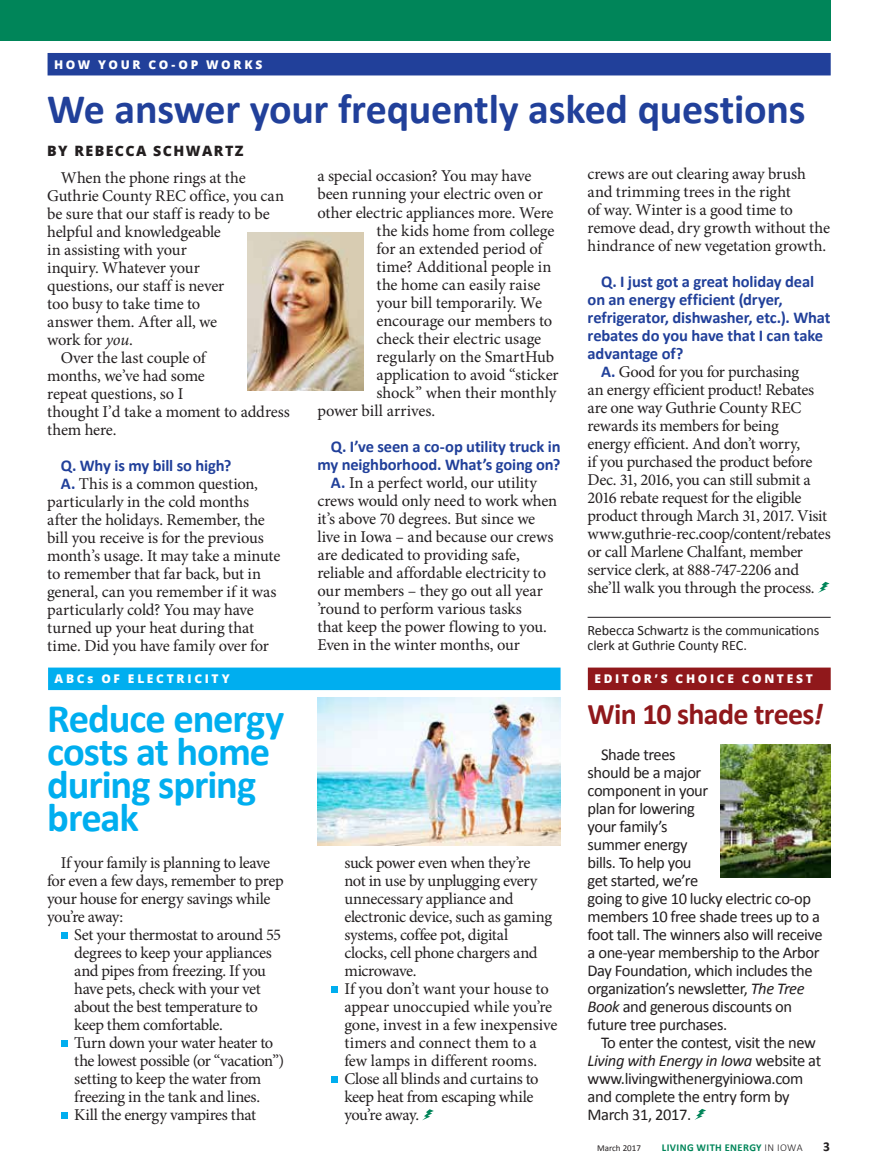
<style>
.page{position:relative;width:878px;height:1175px;background:#fff}
.page>*{position:absolute;margin:0;border:0;box-sizing:border-box;transform-origin:0 0}
.t1{font:700 42px "Calibri";letter-spacing:-.005em;color:#21409a}
.t2{font:700 40.5px/33px "Calibri";letter-spacing:-.025em;color:#00aeef}
.t3{font:700 30px "Calibri";letter-spacing:-.025em;color:#90181b}
.t4{font:16.5px/18px "Minion Pro";letter-spacing:-.015em;color:#231f20}
.t5{font:16.5px/18px "Calibri";letter-spacing:-.025em;color:#231f20}
.t6{font:700 16.5px/18px "Calibri";letter-spacing:-.01em;color:#21409a;text-align:right}
.t7{font:14.25px/15px "Calibri";letter-spacing:-.01em;color:#231f20}
.t8{font:800 14.25px "Open Sans";letter-spacing:.1em;color:#231f20}
.t9{font:700 13.5px "Calibri";color:#231f20}
.t10{font:800 12px "Open Sans";letter-spacing:.22em;color:#fff}
.t11{font:700 10.5px "Calibri";letter-spacing:.04em;color:#008559}
.t12{font:9px "Calibri";color:#231f20}
.s1{font-family:"Calibri";font-weight:700;color:#21409a}
.s2{font-style:italic}
.s3{font-weight:300;color:#231f20}
</style>
<div class="page">
<img style="left:317px;top:697px;width:243px;height:148px">
<div style="left:48px;top:53px;width:782px;height:22px;background:#21409a"></div>
<div style="left:588px;top:667px;width:242px;height:23px;background:#90181b"></div>
<svg style="left:695px;top:1108px;width:11px;height:11px"></svg>
<img style="left:720px;top:744px;width:110px;height:133px">
<img style="left:248px;top:232px;width:115px;height:158px">
<hr style="left:587px;top:617px;width:243px;height:1px;background:#231f20">
<svg style="left:818px;top:582px;width:11px;height:11px"></svg>
<div style="left:48px;top:667px;width:512px;height:23px;background:#00aeef"></div>
<svg style="left:61px;top:932px;width:6px;height:6px"></svg>
<svg style="left:61px;top:1040px;width:6px;height:6px"></svg>
<svg style="left:61px;top:1112px;width:6px;height:6px"></svg>
<div style="left:0;top:0;width:830px;height:40px;background:#008559"></div>
<svg style="left:331px;top:986px;width:6px;height:6px"></svg>
<svg style="left:331px;top:1076px;width:6px;height:6px"></svg>
<svg style="left:422px;top:1109px;width:12px;height:11px"></svg>
<p class="t10" style="left:54px;top:55px;width:210px">HOW YOUR CO-OP WORKS</p>
<h1 class="t1" style="left:47px;top:82px;width:760px">We answer your frequently asked questions</h1>
<p class="t8" style="left:47px;top:140px;width:198px">BY REBECCA SCHWARTZ</p>
<p class="t4" style="left:317px;top:167px;width:215px">a special occasion? You may have</p>
<p class="t4" style="left:317px;top:185px;width:227px">been running your electric oven or</p>
<p class="t4" style="left:317px;top:203px;width:237px">other electric appliances more. Were</p>
<p class="t4" style="left:376px;top:221px;width:179px">the kids home from college</p>
<p class="t4" style="left:376px;top:239px;width:167px">for an extended period of</p>
<p class="t4" style="left:376px;top:257px;width:176px">time? Additional people in</p>
<p class="t4" style="left:376px;top:275px;width:165px">the home can easily raise</p>
<p class="t4" style="left:376px;top:293px;width:167px">your bill temporarily. We</p>
<p class="t4" style="left:376px;top:311px;width:177px">encourage our members to</p>
<p class="t4" style="left:376px;top:329px;width:166px">check their electric usage</p>
<p class="t4" style="left:376px;top:347px;width:179px">regularly on the SmartHub</p>
<p class="t4" style="left:376px;top:365px;width:183px">application to avoid “sticker</p>
<p class="t4" style="left:376px;top:383px;width:181px">shock” when their monthly</p>
<p class="t4" style="left:317px;top:401px;width:119px">power bill arrives.</p>
<p class="t6" style="left:317px;top:437px;width:244px">Q. I’ve seen a co-op utility truck in my neighborhood. What’s going on?</p>
<p class="t4" style="left:317px;top:473px;width:241px;text-indent:13px"><span class="s1">A.</span> In a perfect world, our utility crews would only need to work when it’s above 70 degrees. But since we live in Iowa – and because our crews are dedicated to providing safe, reliable and affordable electricity to our members – they go out all year ’round to perform various tasks<br>that keep the power flowing to you.<br>Even in the winter months, our</p>
<p class="t4" style="left:587px;top:165px;width:244px">crews are out clearing away brush and trimming trees in the right<br>of way. Winter is a good time to remove dead, dry growth without the hindrance of new vegetation growth.</p>
<p class="t6" style="left:587px;top:272px;width:244px;text-align:left;text-indent:13px">Q. I just got a great holiday deal on an energy efficient (dryer, refrigerator, dishwasher, etc.). What rebates do you have that I can take advantage of?</p>
<p class="t4" style="left:587px;top:363px;width:245px;text-indent:13px"><span class="s1">A.</span> Good for you for purchasing<br>an energy efficient product! Rebates are one way Guthrie County REC rewards its members for being<br>energy efficient. And don’t worry,<br>if you purchased the product before Dec. 31, 2016, you can still submit a 2016 rebate request for the eligible product through March 31, 2017. Visit www.guthrie-rec.coop/content/rebates or call Marlene Chalfant, member service clerk, at 888-747-2206 and she’ll walk you through the process.</p>
<p class="t7" style="left:587px;top:623px;width:233px">Rebecca Schwartz is the communications clerk at Guthrie County REC.</p>
<p class="t4" style="left:61px;top:168px;width:186px">When the phone rings at the</p>
<p class="t4" style="left:47px;top:186px;width:238px">Guthrie County REC office, you can</p>
<p class="t4" style="left:47px;top:204px;width:224px">be sure that our staff is ready to be</p>
<p class="t4" style="left:47px;top:222px;width:175px">helpful and knowledgeable</p>
<p class="t4" style="left:47px;top:240px;width:141px">in assisting with your</p>
<p class="t4" style="left:47px;top:258px;width:154px">inquiry. Whatever your</p>
<p class="t4" style="left:47px;top:276px;width:179px">questions, our staff is never</p>
<p class="t4" style="left:47px;top:294px;width:154px">too busy to take time to</p>
<p class="t4" style="left:47px;top:312px;width:171px">answer them. After all, we</p>
<p class="t4" style="left:47px;top:330px;width:87px">work for <span class="s2">you</span>.</p>
<p class="t4" style="left:61px;top:348px;width:146px">Over the last couple of</p>
<p class="t4" style="left:47px;top:366px;width:159px">months, we’ve had some</p>
<p class="t4" style="left:47px;top:384px;width:137px">repeat questions, so I</p>
<p class="t4" style="left:47px;top:402px;width:244px">thought I’d take a moment to address</p>
<p class="t4" style="left:47px;top:420px;width:71px">them here.</p>
<p class="t6" style="left:61px;top:456px;width:172px">Q. Why is my bill so high?</p>
<p class="t4" style="left:47px;top:474px;width:235px;text-indent:14px"><span class="s1">A.</span> This is a common question, particularly in the cold months after the holidays. Remember, the bill you receive is for the previous month’s usage. It may take a minute to remember that far back, but in general, can you remember if it was particularly cold? You may have turned up your heat during that time. Did you have family over for</p>
<p class="t10" style="left:55px;top:669px;width:176px">ABCs OF ELECTRICITY</p>
<h2 class="t2" style="left:47px;top:702px;width:239px">Reduce energy costs at home during spring break</h2>
<p class="t4" style="left:47px;top:854px;width:238px;text-indent:13px">If your family is planning to leave for even a few days, remember to prep your house for energy savings while you’re away:</p>
<p class="t4" style="left:74px;top:926px;width:211px">Set your thermostat to around 55 degrees to keep your appliances and pipes from freezing. If you have pets, check with your vet about the best temperature to keep them comfortable.<br>Turn down your water heater to the lowest possible (or “vacation”) setting to keep the water from freezing in the tank and lines.<br>Kill the energy vampires that</p>
<p class="t4" style="left:344px;top:854px;width:214px">suck power even when they’re<br>not in use by unplugging every unnecessary appliance and electronic device, such as gaming systems, coffee pot, digital<br>clocks, cell phone chargers and microwave.<br>If you don’t want your house to appear unoccupied while you’re gone, invest in a few inexpensive timers and connect them to a few lamps in different rooms.<br>Close all blinds and curtains to keep heat from escaping while you’re away.</p>
<p class="t10" style="left:594px;top:669px;width:220px">EDITOR’S CHOICE CONTEST</p>
<h3 class="t3" style="left:587px;top:695px;width:237px">Win 10 shade trees<span class="s2">!</span></h3>
<p class="t5" style="left:587px;top:745px;width:236px;text-indent:13px">Shade trees<br>should be a major<br>component in your<br>plan for lowering<br>your family’s<br>summer energy<br>bills. To help you<br>get started, we’re<br>going to give 10 lucky electric co-op members 10 free shade trees up to a foot tall. The winners also will receive a one-year membership to the Arbor<br>Day Foundation, which includes the organization’s newsletter, <span class="s2">The Tree<br>Book</span> and generous discounts on future tree purchases.</p>
<p class="t5" style="left:587px;top:1033px;width:235px;text-indent:13px">To enter the contest, visit the new<br><span class="s2">Living with Energy in Iowa</span> website at www.livingwithenergyiniowa.com and complete the entry form by<br>March 31, 2017.</p>
<p class="t12" style="left:597px;top:1142px;width:45px">March 2017</p>
<p class="t11" style="left:661px;top:1141px;width:142px">LIVING WITH ENERGY <span class="s3">IN IOWA</span></p>
<p class="t9" style="left:823px;top:1138px;width:8px">3</p>
</div>
